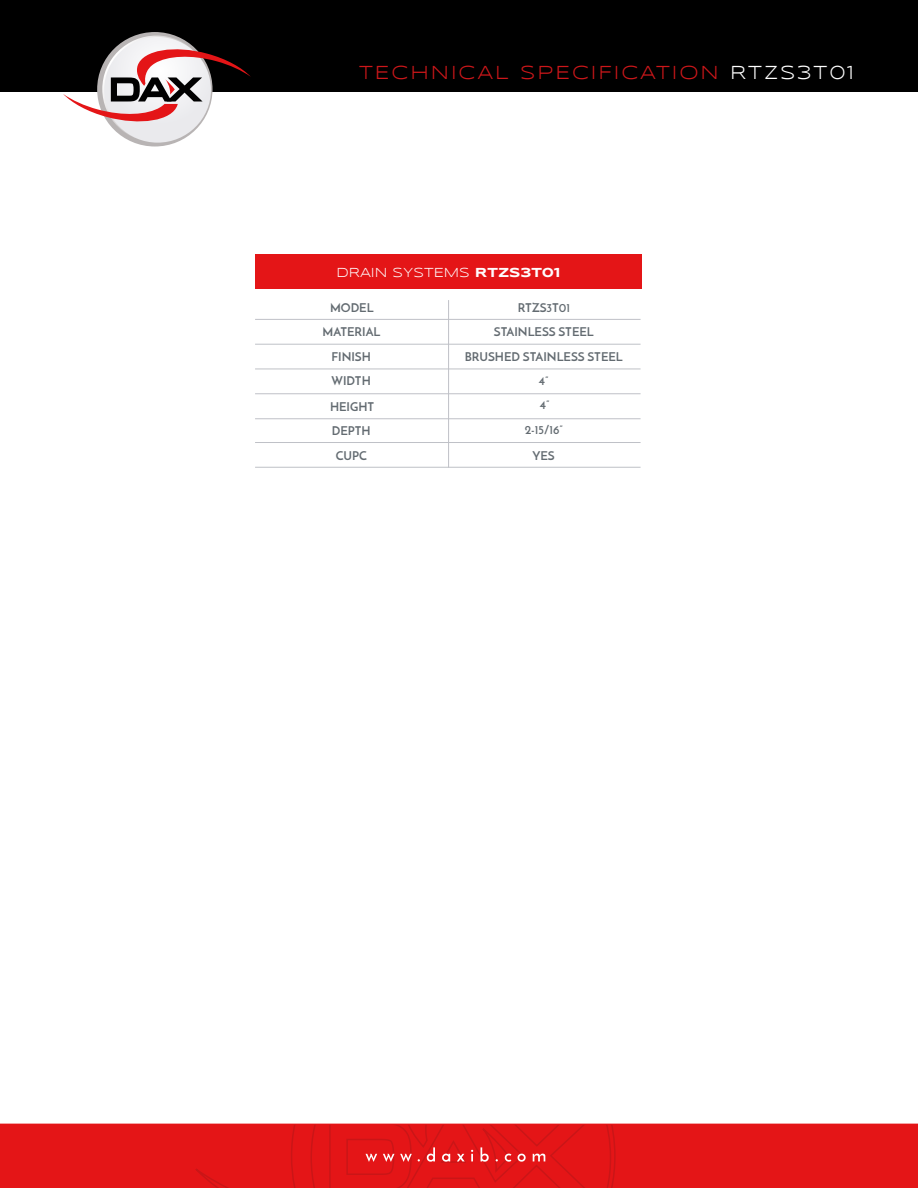
<style>
.page{position:relative;width:918px;height:1188px;background:#fff}
.page>*{position:absolute;margin:0;border:0;box-sizing:border-box;transform-origin:0 0}
.t1{font:19.5px "Syncopate";letter-spacing:.1em;color:#cd171a}
.t2{font:13.5px "Syncopate";color:#fffcfd}
.t3{font:700 12px/25.3px "Josefin Sans";color:#636b71;text-align:center}
.s1{color:#fff}
.s2{font-weight:700}
</style>
<div class="page">
<div style="left:0;top:1124px;width:918px;height:64px;background:#e41517"></div>
<svg style="left:195px;top:1125px;width:421px;height:63px"></svg>
<div style="left:0;top:0;width:918px;height:91px;background:#000"></div>
<svg style="left:63px;top:36px;width:188px;height:107px"></svg>
<div style="left:255px;top:255px;width:387px;height:34px;background:#e41517"></div>
<hr style="left:448px;top:300px;width:1px;height:168px;background:#bfc1c7">
<hr style="left:255px;top:319px;width:386px;height:1px;background:#bfc1c7">
<hr style="left:255px;top:418px;width:386px;height:1px;background:#bfc1c7">
<hr style="left:255px;top:369px;width:386px;height:1px;background:#bfc1c7">
<hr style="left:255px;top:467px;width:386px;height:1px;background:#bfc1c7">
<hr style="left:255px;top:344px;width:386px;height:1px;background:#bfc1c7">
<hr style="left:255px;top:442px;width:386px;height:1px;background:#bfc1c7">
<hr style="left:255px;top:393px;width:386px;height:1px;background:#bfc1c7">
<h1 class="t1" style="left:359px;top:61px;width:497px">TECHNICAL SPECIFICATION <span class="s1">RTZS3T01</span></h1>
<p class="t2" style="left:336px;top:265px;width:226px">DRAIN SYSTEMS <span class="s2">RTzs3t01</span></p>
<p class="t3" style="left:330px;top:295px;width:45px">MODEL</p>
<p class="t3" style="left:518px;top:295px;width:54px">RTZS3T01</p>
<p class="t3" style="left:322px;top:319px;width:59px">MATERIAL<br>FINISH</p>
<p class="t3" style="left:494px;top:319px;width:102px">STAINLESS STEEL</p>
<p class="t3" style="left:465px;top:344px;width:160px">BRUSHED STAINLESS STEEL</p>
<p class="t3" style="left:332px;top:368px;width:41px">WIDTH</p>
<p class="t3" style="left:539px;top:368px;width:11px">4”</p>
<p class="t3" style="left:330px;top:394px;width:46px">HEIGHT</p>
<p class="t3" style="left:540px;top:392px;width:11px">4”</p>
<p class="t3" style="left:332px;top:418px;width:40px">DEPTH</p>
<p class="t3" style="left:525px;top:417px;width:40px">2-15/16”</p>
<p class="t3" style="left:336px;top:443px;width:32px">CUPC</p>
<p class="t3" style="left:532px;top:443px;width:24px">YES</p>
</div>
